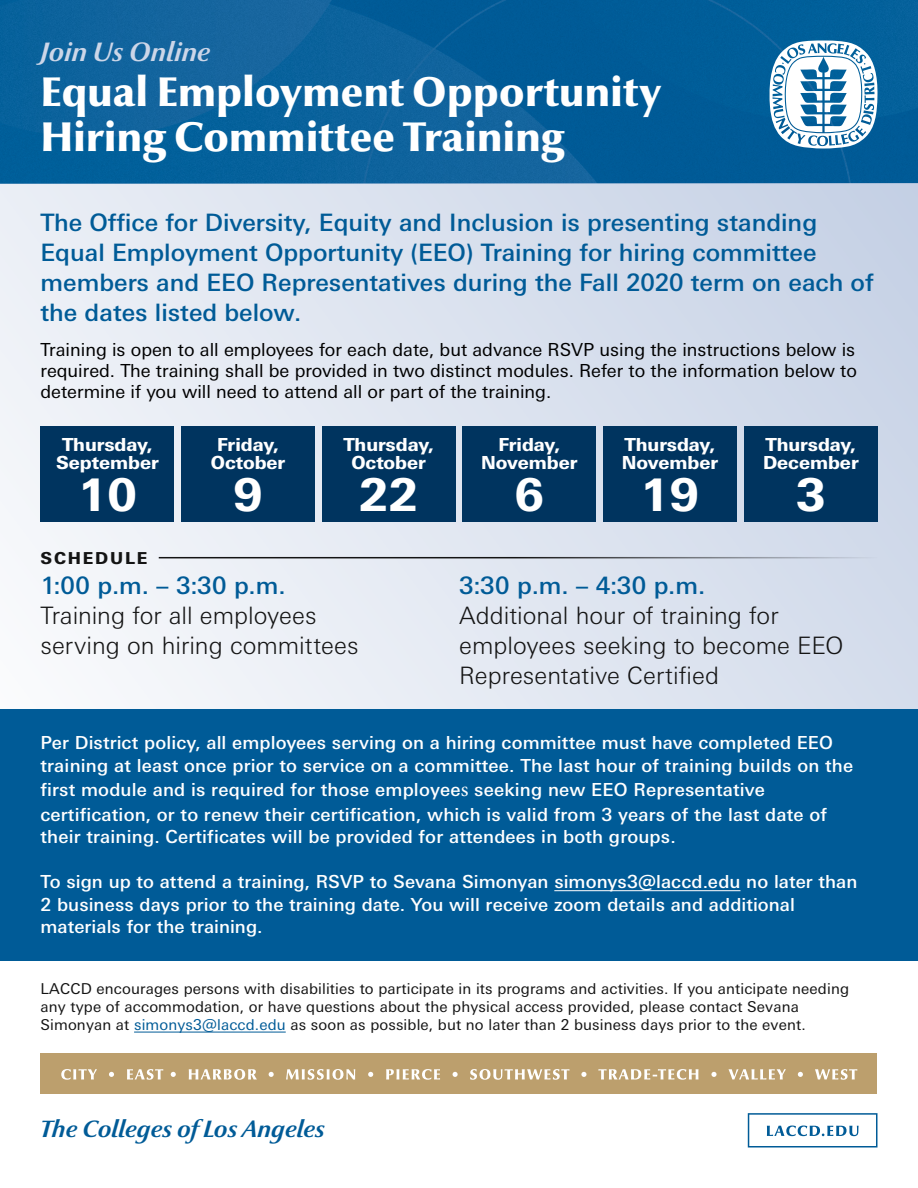
<style>
.page{position:relative;width:918px;height:1188px;background:#fff}
.page>*{position:absolute;margin:0;border:0;box-sizing:border-box;transform-origin:0 0}
.Date{font:800 45px "Univers Next Pro";color:#fff}
.Header_1{font:900 42px/45px "Optima Nova LT Pro";letter-spacing:-.005em;color:#fff}
.Header_1-2{font:italic 700 27px "Optima Nova LT Pro";letter-spacing:-.005em;color:#ccd6e8}
.Header_2_Intro{font:500 24px/30px "Univers Next Pro";color:#005b97}
.Time_Details{font:300 24px/30px "Univers Next Pro";color:#141414}
.Time{font:500 24px "Univers Next Pro";letter-spacing:.015em;color:#005b97}
.t1{font:italic 700 24px "Optima Nova LT Pro";color:#005b97}
.Details_Inverted{font:500 18px/23.7px "Univers Next Pro";letter-spacing:.01em;color:#fff}
.Training_Details{font:18px/21px "Univers Next Pro";color:#000;text-align:justify}
.Date-2{font:800 18px "Univers Next Pro";color:#fff}
.Header_3{font:800 16.5px "Univers Next Pro";letter-spacing:.11em;color:#141414}
.t2{font:15px/18px "Univers Next Pro";letter-spacing:.01em;color:#141414}
.s1{font-family:"Minion Pro";font-weight:400;font-size:21px}
.s2{color:#005b97}
</style>
<div class="page">
<div style="left:0;top:709px;width:918px;height:251px;background:#005b97"></div>
<img style="left:0;top:0;width:918px;height:183px">
<svg style="left:770px;top:41px;width:108px;height:108px"></svg>
<div style="left:0;top:183px;width:918px;height:526px;background:linear-gradient(to right,#f2f5f9,#ccd6e8)"></div>
<div style="left:40px;top:1053px;width:838px;height:41px;background:#bc9f6d"></div>
<svg style="left:748px;top:1113px;width:129px;height:35px"></svg>
<svg style="left:61px;top:1069px;width:796px;height:11px"></svg>
<hr style="left:159px;top:557px;width:719px;height:1px;background:#141414">
<div style="left:40px;top:427px;width:134px;height:95px;background:#00345f"></div>
<div style="left:181px;top:427px;width:134px;height:95px;background:#00345f"></div>
<div style="left:322px;top:427px;width:134px;height:95px;background:#00345f"></div>
<div style="left:462px;top:427px;width:134px;height:95px;background:#00345f"></div>
<div style="left:603px;top:427px;width:134px;height:95px;background:#00345f"></div>
<div style="left:744px;top:427px;width:134px;height:95px;background:#00345f"></div>
<hr style="left:554px;top:890px;width:186px;height:1px;background:#fff">
<hr style="left:134px;top:1032px;width:152px;height:1px;background:#005b97">
<h1 class="Header_1-2" style="left:40px;top:35px;width:172px">Join Us Online</h1>
<h1 class="Header_1" style="left:40px;top:69px;width:622px">Equal Employment Opportunity<br>Hiring Committee Training</h1>
<h2 class="Header_2_Intro" style="left:40px;top:208px;width:835px">The Office for Diversity, Equity and Inclusion is presenting standing Equal Employment Opportunity (EEO) Training for hiring committee members and EEO Representatives during the Fall 2020 term on each of the dates listed below.</h2>
<p class="Training_Details" style="left:40px;top:339px;width:818px">Training is open to all employees for each date, but advance RSVP using the instructions below is required. The training shall be provided in two distinct modules. Refer to the information below to determine if you will need to attend all or part of the training.</p>
<p class="Date-2" style="left:62px;top:433px;width:92px">Thursday,</p>
<p class="Date-2" style="left:56px;top:452px;width:104px">September</p>
<p class="Date" style="left:78px;top:468px;width:60px">10</p>
<p class="Date-2" style="left:217px;top:433px;width:63px">Friday,</p>
<p class="Date-2" style="left:211px;top:452px;width:76px">October</p>
<p class="Date" style="left:233px;top:468px;width:31px">9</p>
<p class="Date-2" style="left:343px;top:433px;width:92px">Thursday,</p>
<p class="Date-2" style="left:351px;top:452px;width:76px">October</p>
<p class="Date" style="left:359px;top:468px;width:60px">22</p>
<h3 class="Header_3" style="left:40px;top:548px;width:108px">SCHEDULE</h3>
<p class="Time" style="left:40px;top:571px;width:247px">1:00 p.m. – 3:30 p.m.</p>
<p class="Time_Details" style="left:40px;top:600px;width:320px">Training for all employees serving on hiring committees</p>
<p class="Date-2" style="left:498px;top:433px;width:63px">Friday,</p>
<p class="Date-2" style="left:481px;top:452px;width:98px">November</p>
<p class="Date" style="left:515px;top:468px;width:31px">6</p>
<p class="Date-2" style="left:625px;top:433px;width:92px">Thursday,</p>
<p class="Date-2" style="left:622px;top:452px;width:98px">November</p>
<p class="Date" style="left:641px;top:468px;width:60px">19</p>
<p class="Date-2" style="left:766px;top:433px;width:92px">Thursday,</p>
<p class="Date-2" style="left:763px;top:452px;width:97px">December</p>
<p class="Date" style="left:796px;top:468px;width:31px">3</p>
<p class="Time" style="left:459px;top:571px;width:247px">3:30 p.m. – 4:30 p.m.</p>
<p class="Time_Details" style="left:459px;top:600px;width:386px">Additional hour of training for employees seeking to become EEO<br>Representative Certified</p>
<p class="Details_Inverted" style="left:40px;top:731px;width:814px">Per District policy, all employees serving on a hiring committee must have completed EEO training at least once prior to service on a committee. The last hour of training builds on the first module and is required for those employee<span class="s1">s</span> seeking new EEO Representative certification, or to renew their certification, which is valid from 3 years of the last date of</p>
<p class="Details_Inverted" style="left:40px;top:825px;width:637px">their training. Certificates will be provided for attendees in both groups.</p>
<p class="Details_Inverted" style="left:40px;top:870px;width:819px;line-height:22.5px">To sign up to attend a training, RSVP to Sevana Simonyan simonys3@laccd.edu no later than<br>2 business days prior to the training date. You will receive zoom details and additional materials for the training.</p>
<p class="t2" style="left:40px;top:980px;width:810px">LACCD encourages persons with disabilities to participate in its programs and activities. If you anticipate needing any type of accommodation, or have questions about the physical access provided, please contact Sevana<br>Simonyan at <span class="s2">simonys3@laccd.edu</span> as soon as possible, but no later than 2 business days prior to the event.</p>
<p class="t1" style="left:40px;top:1114px;width:286px">The Colleges of Los Angeles</p>
</div>
